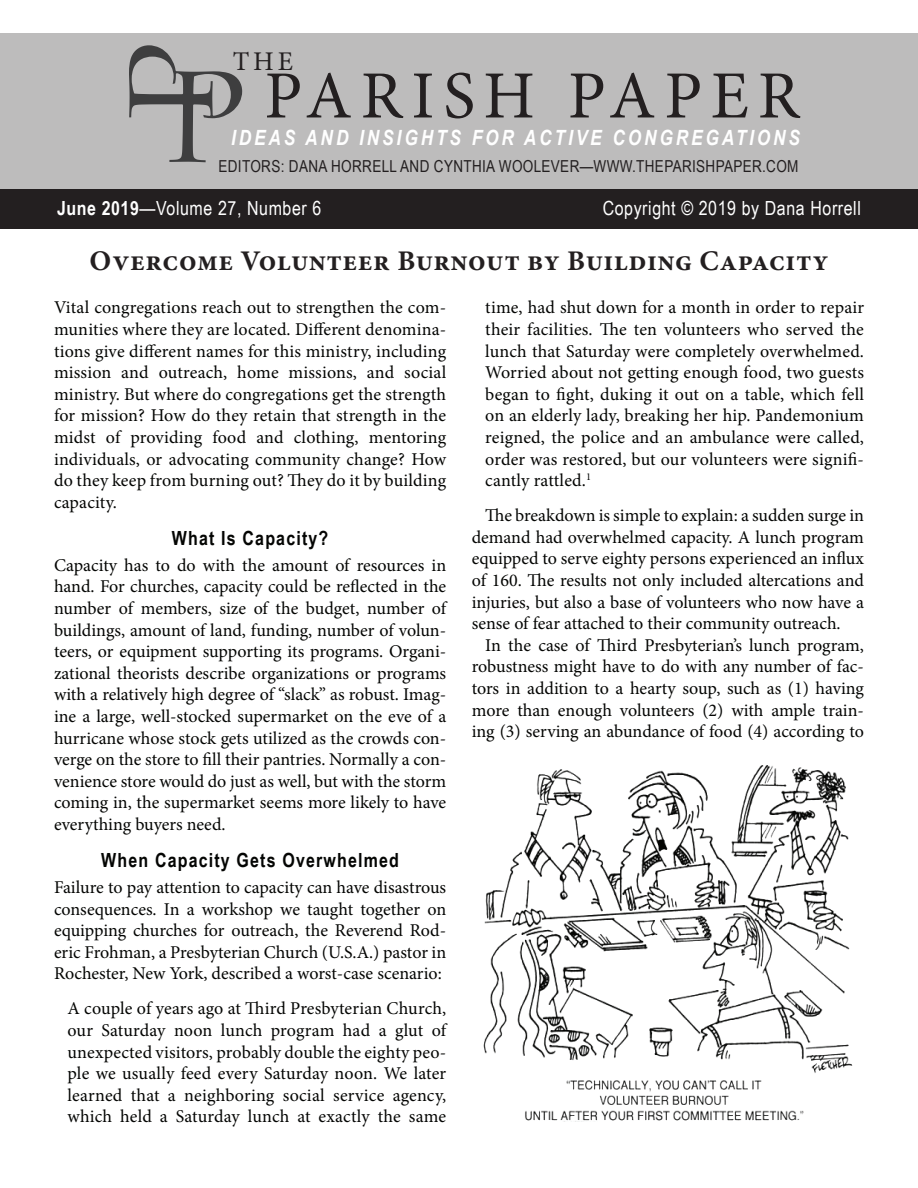
<style>
.page{position:relative;width:918px;height:1188px;background:#fff}
.page>*{position:absolute;margin:0;border:0;box-sizing:border-box;transform-origin:0 0}
.t1{font:67.5px "Minion Pro";letter-spacing:.13em;color:#231f20}
.t2{font:700 28.5px "Minion Pro";letter-spacing:.02em;color:#231f20}
.t3{font:27px "Minion Pro";color:#231f20}
.t4{font:italic 700 21px "Arial Narrow";letter-spacing:.14em;color:#fff}
.t5{font:19.5px "Arial Narrow";letter-spacing:.03em;color:#fff}
.t6{font:700 19.5px "Arial Narrow";letter-spacing:.06em;color:#040503}
.t7{font:18px/21.6px "Minion Pro";color:#040503;text-align:justify}
.t8{font:16.5px "Arial Narrow";letter-spacing:.02em;color:#231f20}
.s1{font-weight:700}
</style>
<div class="page">
<img style="left:483px;top:765px;width:370px;height:357px">
<div style="left:0;top:189px;width:918px;height:40px;background:#231f20"></div>
<div style="left:0;top:33px;width:918px;height:156px;background:#bdbcbc"></div>
<svg style="left:129px;top:45px;width:113px;height:117px"></svg>
<h3 class="t3" style="left:233px;top:44px;width:62px">THE</h3>
<h1 class="t1" style="left:264px;top:51px;width:537px">PARISH PAPER</h1>
<p class="t4" style="left:231px;top:121px;width:571px">IDEAS AND INSIGHTS FOR ACTIVE CONGREGATIONS</p>
<p class="t8" style="left:219px;top:154px;width:582px">EDITORS: DANA HORRELL AND CYNTHIA WOOLEVER—WWW.THEPARISHPAPER.COM</p>
<p class="t5" style="left:57px;top:194px;width:266px"><span class="s1">June 2019</span>—Volume 27, Number 6</p>
<p class="t5" style="left:603px;top:194px;width:260px">Copyright © 2019 by Dana Horrell</p>
<h2 class="t2" style="left:90px;top:241px;width:740px">Overcome Volunteer Burnout by Building Capacity</h2>
<p class="t7" style="left:54px;top:297px;width:394px">Vital congregations reach out to strengthen the com&shy;munities where they are located. Different denomina&shy;tions give different names for this ministry, including mission and outreach, home missions, and social ministry. But where do congregations get the strength for mission? How do they retain that strength in the midst of providing food and clothing, mentoring individuals, or advocating community change? How do they keep from burning out? They do it by building capacity.</p>
<p class="t6" style="left:172px;top:523px;width:158px">What Is Capacity?</p>
<p class="t7" style="left:54px;top:554px;width:394px">Capacity has to do with the amount of resources in hand. For churches, capacity could be reflected in the number of members, size of the budget, number of buildings, amount of land, funding, number of volun&shy;teers, or equipment supporting its programs. Organi&shy;zational theorists describe organizations or programs with a relatively high degree of “slack” as robust. Imag&shy;ine a large, well-stocked supermarket on the eve of a hurricane whose stock gets utilized as the crowds con&shy;verge on the store to fill their pantries. Normally a con&shy;venience store would do just as well, but with the storm coming in, the supermarket seems more likely to have everything buyers need.</p>
<p class="t6" style="left:101px;top:845px;width:299px">When Capacity Gets Overwhelmed</p>
<p class="t7" style="left:54px;top:877px;width:394px">Failure to pay attention to capacity can have disastrous consequences. In a workshop we taught together on equipping churches for outreach, the Reverend Rod&shy;eric Frohman, a Presbyterian Church (U.S.A.) pastor in Rochester, New York, described a worst-case scenario:</p>
<p class="t7" style="left:68px;top:998px;width:380px">A couple of years ago at Third Presbyterian Church, our Saturday noon lunch program had a glut of unexpected visitors, probably double the eighty peo&shy;ple we usually feed every Saturday noon. We later learned that a neighboring social service agency, which held a Saturday lunch at exactly the same</p>
<p class="t7" style="left:485px;top:297px;width:380px">time, had shut down for a month in order to repair their facilities. The ten volunteers who served the lunch that Saturday were completely overwhelmed.<br>Worried about not getting enough food, two guests began to fight, duking it out on a table, which fell on an elderly lady, breaking her hip. Pandemonium reigned, the police and an ambulance were called, order was restored, but our volunteers were signifi&shy;cantly rattled.<sup>1</sup></p>
<p class="t7" style="left:472px;top:505px;width:394px;text-indent:14px">The breakdown is simple to explain: a sudden surge in demand had overwhelmed capacity. A lunch program equipped to serve eighty persons experienced an influx of 160. The results not only included altercations and injuries, but also a base of volunteers who now have a sense of fear attached to their community outreach.</p>
<p class="t7" style="left:472px;top:634px;width:394px;text-indent:14px">In the case of Third Presbyterian’s lunch program, robustness might have to do with any number of fac&shy;tors in addition to a hearty soup, such as (1) having more than enough volunteers (2) with ample train&shy;ing (3) serving an abundance of food (4) according to</p>
</div>
